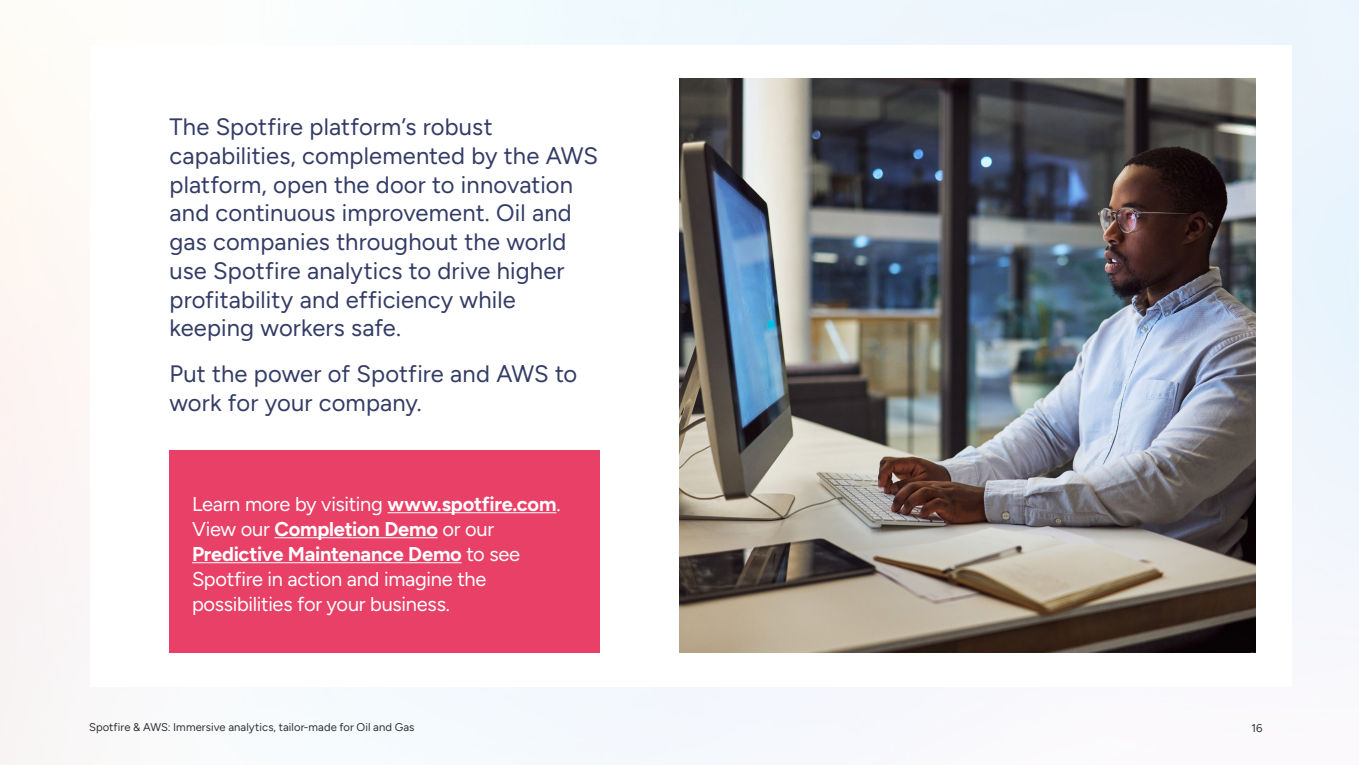
<style>
.page{position:relative;width:1359px;height:765px;background:#fff}
.page>*{position:absolute;margin:0;border:0;box-sizing:border-box;transform-origin:0 0}
.t1{font:23.75px/28.8px "Figtree";letter-spacing:.005em;color:#333c66}
.t2{font:20px/25px "Figtree";letter-spacing:-.015em;color:#fff}
.t3{font:11.25px "Figtree";letter-spacing:.005em;color:#313336}
.s1{font-weight:700}
</style>
<div class="page">
<img style="left:679px;top:79px;width:577px;height:573px">
<div style="left:170px;top:450px;width:430px;height:202px;background:#e84066"></div>
<hr style="left:388px;top:512px;width:168px;height:1px;background:#fff">
<hr style="left:274px;top:537px;width:164px;height:1px;background:#fff">
<hr style="left:192px;top:562px;width:270px;height:1px;background:#fff">
<p class="t1" style="left:170px;top:112px;width:430px">The Spotfire platform’s robust capabilities, complemented by the AWS platform, open the door to innovation and continuous improvement. Oil and gas companies throughout the world use Spotfire analytics to drive higher profitability and efficiency while keeping workers safe.</p>
<p class="t1" style="left:170px;top:359px;width:409px">Put the power of Spotfire and AWS to work for your company.</p>
<p class="t2" style="left:192px;top:491px;width:370px">Learn more by visiting <span class="s1">www.spotfire.com</span>.<br>View our <span class="s1">Completion Demo</span> or our <span class="s1">Predictive Maintenance Demo</span> to see Spotfire in action and imagine the possibilities for your business.</p>
<p class="t3" style="left:89px;top:720px;width:327px">Spotfire &amp; AWS: Immersive analytics, tailor-made for Oil and Gas</p>
<p class="t3" style="left:1251px;top:722px;width:13px">16</p>
</div>
